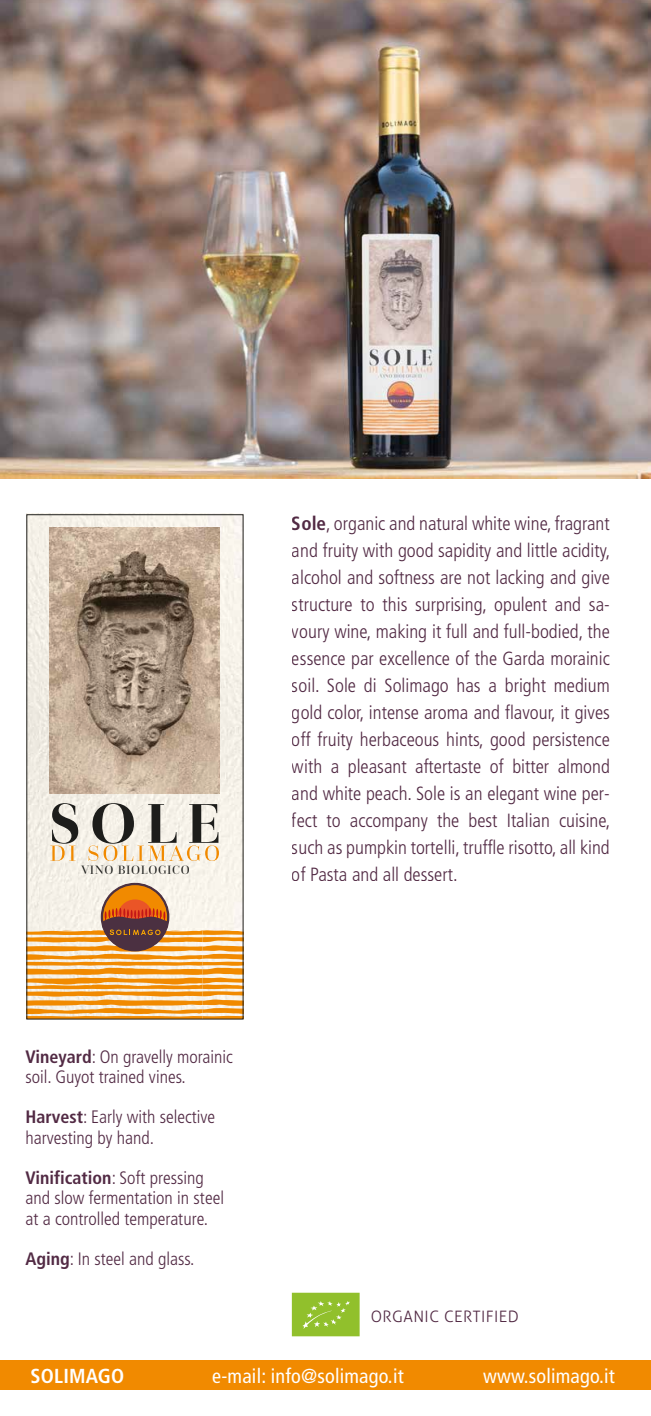
<style>
.page{position:relative;width:651px;height:1416px;background:#fff}
.page>*{position:absolute;margin:0;border:0;box-sizing:border-box;transform-origin:0 0}
.t1{font:condensed 20.25px "Frutiger";letter-spacing:.01em;color:#fff}
.t2{font:700 condensed 20.25px "Frutiger";letter-spacing:.01em;color:#fff}
.t3{font:300 condensed 19.12px/27px "Frutiger";color:#522a44;text-align:justify}
.t4{font:300 condensed 18px/20.2px "Frutiger";color:#522a44}
.t5{font:300 15.75px "Aller";letter-spacing:.03em;color:#522a44}
.t6{font:12.83px "Questa Grande";letter-spacing:.05em;color:#1d1d1b}
.s1{font-weight:700}
</style>
<div class="page">
<div style="left:0;top:1361px;width:651px;height:29px;background:#f18a00"></div>
<img style="left:26px;top:514px;width:217px;height:416px">
<svg style="left:50px;top:803px;width:28px;height:58px"></svg>
<svg style="left:88px;top:803px;width:131px;height:58px"></svg>
<svg style="left:26px;top:930px;width:215px;height:89px"></svg>
<svg style="left:100px;top:882px;width:70px;height:78px"></svg>
<img style="left:50px;top:528px;width:169px;height:265px">
<img style="left:0;top:0;width:651px;height:478px">
<svg style="left:292px;top:1293px;width:67px;height:43px"></svg>
<p class="t6" style="left:81px;top:862px;width:110px">VINO BIOLOGICO</p>
<p class="t3" style="left:292px;top:510px;width:320px"><span class="s1">Sole</span>, organic and natural white wine, fragrant and fruity with good sapidity and little acidity, alcohol and softness are not lacking and give structure to this surprising, opulent and sa&shy;voury wine, making it full and full-bodied, the essence par excellence of the Garda morainic soil. Sole di Solimago has a bright medium gold color, intense aroma and flavour, it gives off fruity herbaceous hints, good persistence with a pleasant aftertaste of bitter almond and white peach. Sole is an elegant wine per&shy;fect to accompany the best Italian cuisine, such as pumpkin tortelli, truffle risotto, all kind of Pasta and all dessert.</p>
<p class="t4" style="left:26px;top:1046px;width:209px"><span class="s1">Vineyard</span>: On gravelly morainic soil. Guyot trained vines.</p>
<p class="t4" style="left:26px;top:1107px;width:191px"><span class="s1">Harvest</span>: Early with selective harvesting by hand.</p>
<p class="t4" style="left:26px;top:1168px;width:200px"><span class="s1">Vinification</span>: Soft pressing and slow fermentation in steel at a controlled temperature.</p>
<p class="t4" style="left:26px;top:1249px;width:170px"><span class="s1">Aging</span>: In steel and glass.</p>
<p class="t5" style="left:371px;top:1307px;width:150px">ORGANIC CERTIFIED</p>
<p class="t2" style="left:31px;top:1363px;width:95px">SOLIMAGO</p>
<p class="t1" style="left:212px;top:1364px;width:193px">e-mail: info@solimago.it</p>
<p class="t1" style="left:483px;top:1364px;width:133px">www.solimago.it</p>
</div>
